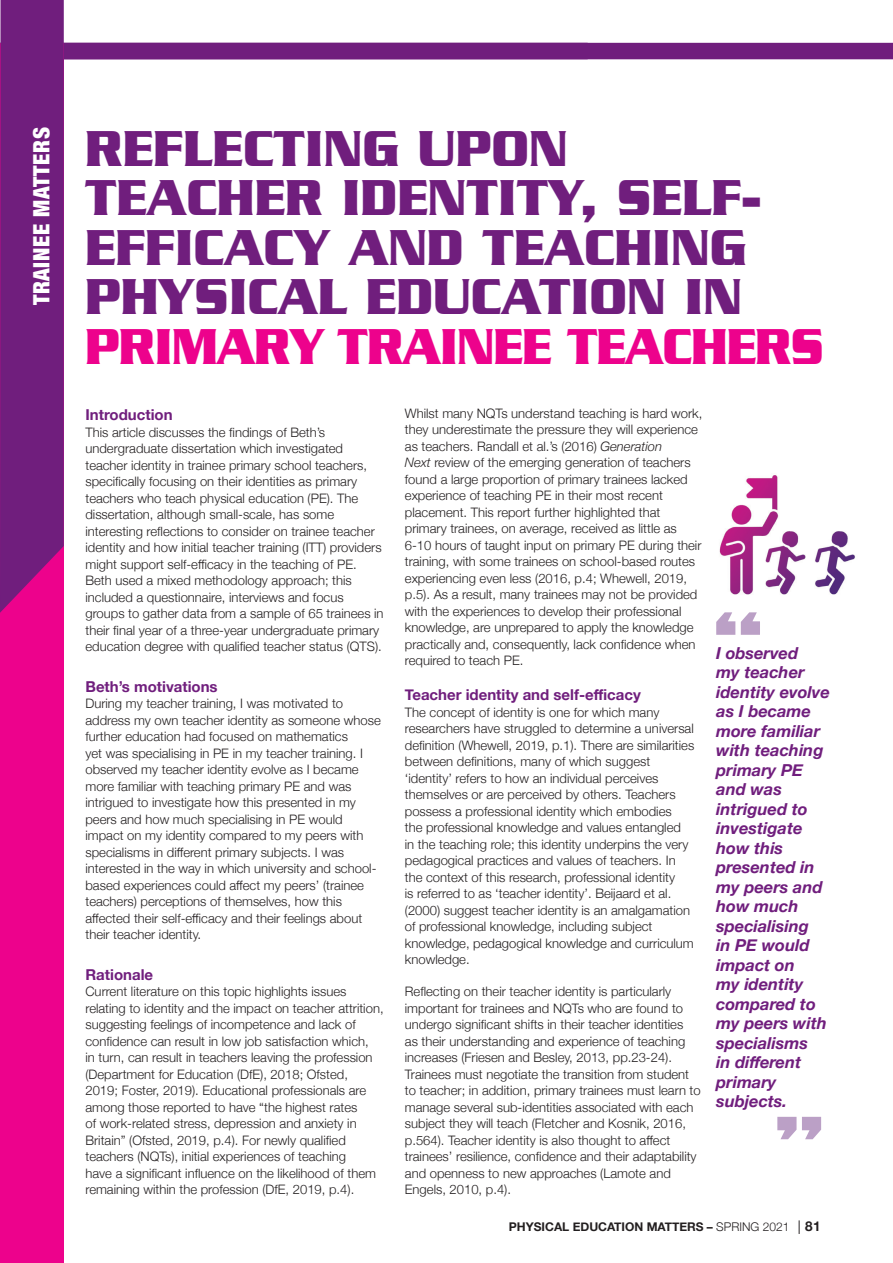
<style>
.page{position:relative;width:893px;height:1263px;background:#fff}
.page>*{position:absolute;margin:0;border:0;box-sizing:border-box;transform-origin:0 0}
.t1{font:700 54.6px/49.5px "Serpentine";color:#701e7d;scale:.89 1}
.t2{font:700 54.6px "Serpentine";letter-spacing:-.02em;color:#ed028c;scale:.86 1}
.t3{font:italic 700 16.5px/19.5px "Helvetica Neue";color:#701e7d}
.t4{font:700 15px "Helvetica Neue";color:#701e7d}
.t5{font:300 13.05px/16.5px "Helvetica Neue";color:#231f20}
.t6{font:700 12px "Helvetica Neue";color:#231f20}
.s1{font-style:italic}
.s2{font-weight:300}
.s3{font-weight:400;font-size:13.5px}
.s4{font-size:13.5px}
</style>
<div class="page">
<div style="left:0;top:43px;width:893px;height:16px;background:#701e7d"></div>
<div style="left:0;top:43px;width:64px;height:1220px;background:#ed028c"></div>
<svg style="left:0;top:0;width:64px;height:613px;background:#781c7e"></svg>
<svg style="left:716px;top:612px;width:44px;height:23px"></svg>
<svg style="left:777px;top:1117px;width:44px;height:22px"></svg>
<img style="left:719px;top:475px;width:136px;height:120px">
<h1 class="t1" style="left:85px;top:123px;width:762px">REFLECTING UPON<br>TEACHER IDENTITY, SELF-<br>EFFICACY AND TEACHING<br>PHYSICAL EDUCATION IN</h1>
<h1 class="t2" style="left:85px;top:315px;width:861px">PRIMARY TRAINEE TEACHERS</h1>
<p class="t4" style="left:85px;top:403px;width:89px">Introduction</p>
<p class="t5" style="left:85px;top:423px;width:300px">This article discusses the findings of Beth’s undergraduate dissertation which investigated teacher identity in trainee primary school teachers, specifically focusing on their identities as primary teachers who teach physical education (PE). The dissertation, although small-scale, has some interesting reflections to consider on trainee teacher identity and how initial teacher training (ITT) providers might support self-efficacy in the teaching of PE.<br>Beth used a mixed methodology approach; this included a questionnaire, interviews and focus groups to gather data from a sample of 65 trainees in their final year of a three-year undergraduate primary education degree with qualified teacher status (QTS).</p>
<p class="t4" style="left:85px;top:674px;width:134px">Beth’s motivations</p>
<p class="t5" style="left:85px;top:694px;width:297px">During my teacher training, I was motivated to address my own teacher identity as someone whose further education had focused on mathematics<br>yet was specialising in PE in my teacher training. I observed my teacher identity evolve as I became more familiar with teaching primary PE and was intrigued to investigate how this presented in my peers and how much specialising in PE would impact on my identity compared to my peers with specialisms in different primary subjects. I was interested in the way in which university and school&shy;based experiences could affect my peers’ (trainee teachers) perceptions of themselves, how this affected their self-efficacy and their feelings about their teacher identity.</p>
<p class="t4" style="left:85px;top:962px;width:69px">Rationale</p>
<p class="t5" style="left:85px;top:982px;width:300px">Current literature on this topic highlights issues relating to identity and the impact on teacher attrition, suggesting feelings of incompetence and lack of confidence can result in low job satisfaction which,<br>in turn, can result in teachers leaving the profession (Department for Education (DfE), 2018; Ofsted, 2019; Foster, 2019). Educational professionals are among those reported to have “the highest rates<br>of work-related stress, depression and anxiety in Britain” (Ofsted, 2019, p.4). For newly qualified teachers (NQTs), initial experiences of teaching<br>have a significant influence on the likelihood of them remaining within the profession (DfE, 2019, p.4).</p>
<p class="t5" style="left:405px;top:404px;width:299px">Whilst many NQTs understand teaching is hard work, they underestimate the pressure they will experience as teachers. Randall et al.’s (2016) <span class="s1">Generation<br>Next</span> review of the emerging generation of teachers found a large proportion of primary trainees lacked experience of teaching PE in their most recent placement. This report further highlighted that primary trainees, on average, received as little as 6-10 hours of taught input on primary PE during their training, with some trainees on school-based routes experiencing even less (2016, p.4; Whewell, 2019, p.5). As a result, many trainees may not be provided with the experiences to develop their professional knowledge, are unprepared to apply the knowledge practically and, consequently, lack confidence when required to teach PE.</p>
<p class="t4" style="left:405px;top:683px;width:237px">Teacher identity and self-efficacy</p>
<p class="t5" style="left:405px;top:703px;width:291px">The concept of identity is one for which many researchers have struggled to determine a universal definition (Whewell, 2019, p.1). There are similarities between definitions, many of which suggest ‘identity’ refers to how an individual perceives themselves or are perceived by others. Teachers possess a professional identity which embodies<br>the professional knowledge and values entangled<br>in the teaching role; this identity underpins the very pedagogical practices and values of teachers. In the context of this research, professional identity<br>is referred to as ‘teacher identity’. Beijaard et al. (2000) suggest teacher identity is an amalgamation of professional knowledge, including subject knowledge, pedagogical knowledge and curriculum knowledge.</p>
<p class="t5" style="left:405px;top:982px;width:297px">Reflecting on their teacher identity is particularly important for trainees and NQTs who are found to undergo significant shifts in their teacher identities<br>as their understanding and experience of teaching increases (Friesen and Besley, 2013, pp.23-24).<br>Trainees must negotiate the transition from student to teacher; in addition, primary trainees must learn to manage several sub-identities associated with each subject they will teach (Fletcher and Kosnik, 2016, p.564). Teacher identity is also thought to affect trainees’ resilience, confidence and their adaptability and openness to new approaches (Lamote and Engels, 2010, p.4).</p>
<p class="t3" style="left:716px;top:643px;width:115px">I observed<br>my teacher identity evolve as I became more familiar with teaching primary PE and was intrigued to investigate how this presented in my peers and how much specialising<br>in PE would impact on<br>my identity compared to my peers with specialisms<br>in different primary subjects.</p>
<p class="t6" style="left:509px;top:1217px;width:313px">PHYSICAL EDUCATION MATTERS – <span class="s2">SPRING 2021</span> <span class="s3">|</span> <span class="s4">81</span></p>
</div>
